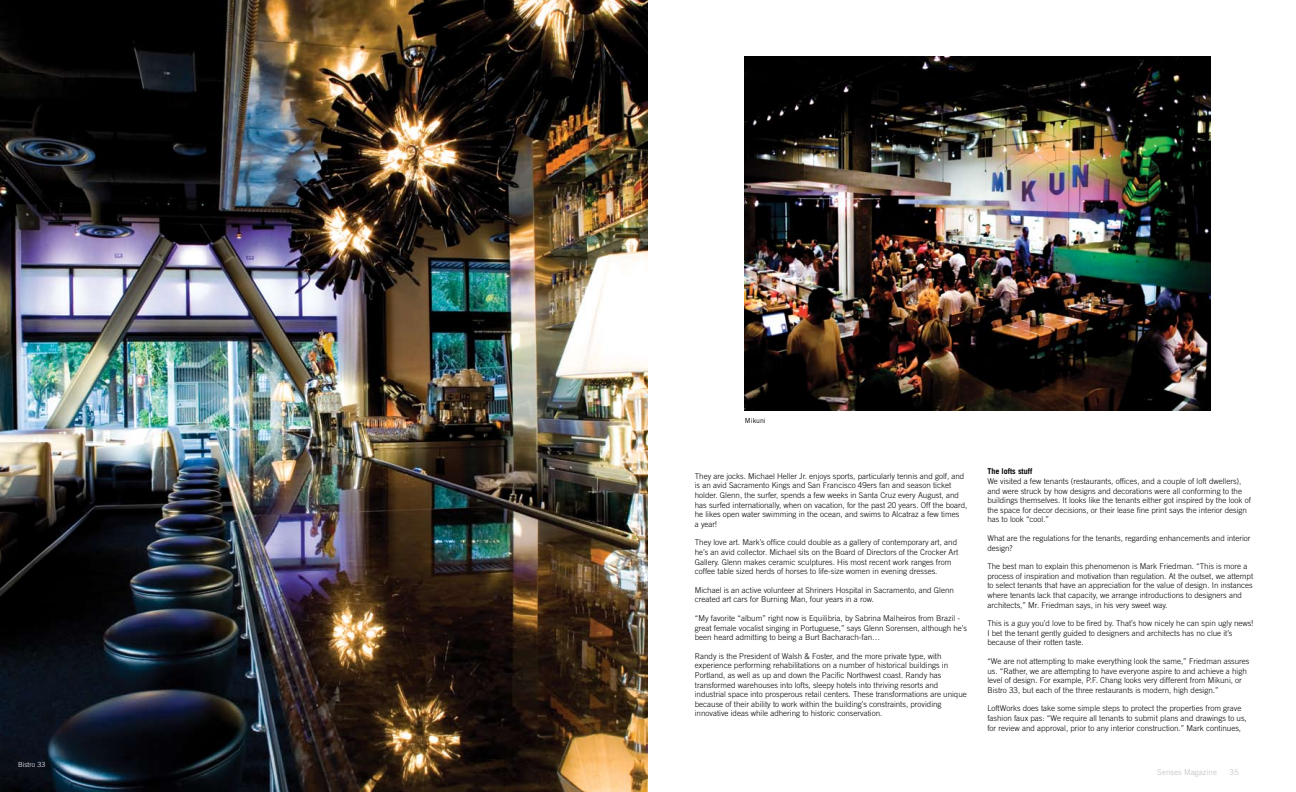
<style>
.page{position:relative;width:1296px;height:792px;background:#fff}
.page>*{position:absolute;margin:0;border:0;box-sizing:border-box;transform-origin:0 0}
.t1{font:300 8px/9.6px "Trade Gothic";color:#000}
.t2{font:8px "Trade Gothic";color:#c6c8ca}
.t3{font:700 8px "Trade Gothic";color:#000}
.t4{font:300 7px "Trade Gothic";letter-spacing:.01em;color:#fff}
.t5{font:7px "Trade Gothic";color:#000}
</style>
<div class="page">
<img style="left:745px;top:56px;width:465px;height:355px">
<img style="left:0;top:0;width:648px;height:792px">
<p class="t4" style="left:18px;top:760px;width:29px">Bistro 33</p>
<p class="t5" style="left:745px;top:416px;width:23px">Mikuni</p>
<p class="t1" style="left:695px;top:471px;width:274px">They are jocks. Michael Heller Jr. enjoys sports, particularly tennis and golf, and is an avid Sacramento Kings and San Francisco 49ers fan and season ticket holder. Glenn, the surfer, spends a few weeks in Santa Cruz every August, and has surfed internationally, when on vacation, for the past 20 years. Off the board, he likes open water swimming in the ocean, and swims to Alcatraz a few times<br>a year!</p>
<p class="t1" style="left:695px;top:538px;width:265px">They love art. Mark’s office could double as a gallery of contemporary art, and he’s an avid collector. Michael sits on the Board of Directors of the Crocker Art Gallery. Glenn makes ceramic sculptures. His most recent work ranges from coffee table sized herds of horses to life-size women in evening dresses.</p>
<p class="t1" style="left:695px;top:585px;width:261px">Michael is an active volunteer at Shriners Hospital in Sacramento, and Glenn created art cars for Burning Man, four years in a row.</p>
<p class="t1" style="left:695px;top:613px;width:274px">“My favorite “album” right now is Equilibria, by Sabrina Malheiros from Brazil - great female vocalist singing in Portuguese,” says Glenn Sorensen, although he’s been heard admitting to being a Burt Bacharach-fan…</p>
<p class="t1" style="left:695px;top:651px;width:274px">Randy is the President of Walsh &amp; Foster, and the more private type, with experience performing rehabilitations on a number of historical buildings in Portland, as well as up and down the Pacific Northwest coast. Randy has transformed warehouses into lofts, sleepy hotels into thriving resorts and industrial space into prosperous retail centers. These transformations are unique because of their ability to work within the building’s constraints, providing innovative ideas while adhering to historic conservation.</p>
<p class="t3" style="left:987px;top:467px;width:46px">The lofts stuff</p>
<p class="t1" style="left:987px;top:476px;width:265px">We visited a few tenants (restaurants, offices, and a couple of loft dwellers), and were struck by how designs and decorations were all conforming to the buildings themselves. It looks like the tenants either got inspired by the look of the space for decor decisions, or their lease fine print says the interior design has to look “cool.”</p>
<p class="t1" style="left:987px;top:533px;width:265px">What are the regulations for the tenants, regarding enhancements and interior design?</p>
<p class="t1" style="left:987px;top:561px;width:267px">The best man to explain this phenomenon is Mark Friedman. “This is more a process of inspiration and motivation than regulation. At the outset, we attempt to select tenants that have an appreciation for the value of design. In instances where tenants lack that capacity, we arrange introductions to designers and architects,” Mr. Friedman says, in his very sweet way.</p>
<p class="t1" style="left:987px;top:618px;width:267px">This is a guy you’d love to be fired by. That’s how nicely he can spin ugly news!<br>I bet the tenant gently guided to designers and architects has no clue it’s because of their rotten taste.</p>
<p class="t1" style="left:987px;top:656px;width:264px">“We are not attempting to make everything look the same,” Friedman assures us. “Rather, we are attempting to have everyone aspire to and achieve a high level of design. For example, P.F. Chang looks very different from Mikuni, or Bistro 33, but each of the three restaurants is modern, high design.”</p>
<p class="t1" style="left:987px;top:704px;width:261px">LoftWorks does take some simple steps to protect the properties from grave fashion faux pas: “We require all tenants to submit plans and drawings to us, for review and approval, prior to any interior construction.” Mark continues,</p>
<p class="t2" style="left:1157px;top:767px;width:68px">Senses Magazine 35</p>
</div>
